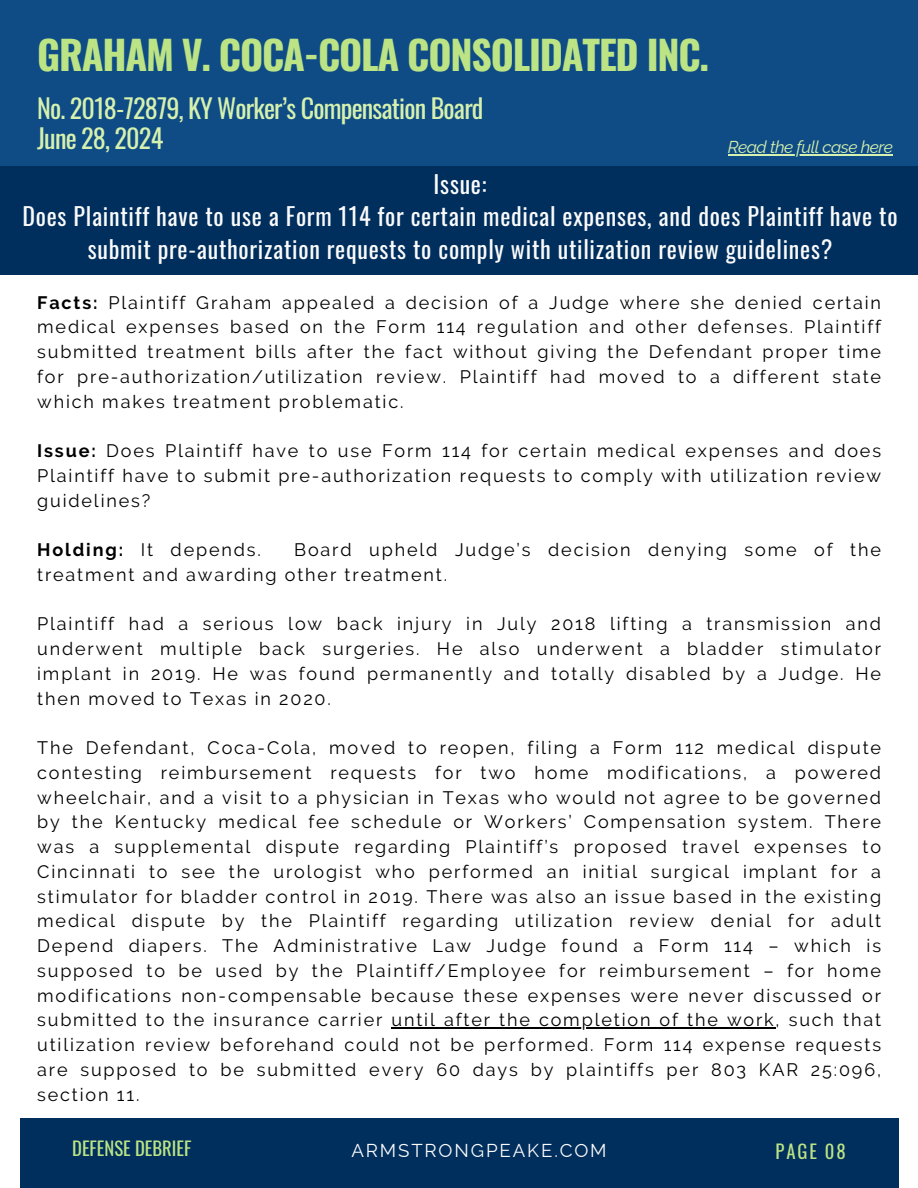
<style>
.page{position:relative;width:918px;height:1188px;background:#fff}
.page>*{position:absolute;margin:0;border:0;box-sizing:border-box;transform-origin:0 0}
.t1{font:700 39.75px "Oswald";letter-spacing:-.03em;color:#bce485}
.t2{font:26.25px/30.3px "Oswald";letter-spacing:-.03em;color:#d6f1af}
.t3{font:24px/32.7px "Oswald";letter-spacing:.03em;color:#fafafa;text-align:center}
.t4{font:18.75px "Oswald";color:#bce485}
.t5{font:18.75px "Raleway";letter-spacing:.1em;color:#fafafa}
.t6{font:18px/24.8px "Raleway";letter-spacing:.105em;color:#000;text-align:justify}
.t7{font:italic 17.25px "Raleway";letter-spacing:-.03em;color:#d6f1af}
.s1{font-weight:700}
</style>
<div class="page">
<div style="left:20px;top:1118px;width:878px;height:70px;background:#002e5d"></div>
<div style="left:0;top:0;width:918px;height:173px;background:#0f4c85"></div>
<div style="left:0;top:166px;width:918px;height:109px;background:#002e5d"></div>
<hr style="left:392px;top:1028px;width:384px;height:1px;background:#000">
<hr style="left:728px;top:154px;width:165px;height:2px;background:#d6f1af">
<h2 class="t1" style="left:37px;top:24px;width:674px">GRAHAM V. COCA-COLA CONSOLIDATED INC.</h2>
<p class="t2" style="left:37px;top:92px;width:448px">No. 2018-72879, KY Worker’s Compensation Board<br>June 28, 2024</p>
<p class="t3" style="left:23px;top:166px;width:877px">Issue:<br>Does Plaintiff have to use a Form 114 for certain medical expenses, and does Plaintiff have to submit pre-authorization requests to comply with utilization review guidelines?</p>
<p class="t6" style="left:37px;top:290px;width:845px"><span class="s1">Facts:</span> Plaintiff Graham appealed a decision of a Judge where she denied certain medical expenses based on the Form 114 regulation and other defenses. Plaintiff submitted treatment bills after the fact without giving the Defendant proper time for pre-authorization/utilization review. Plaintiff had moved to a different state which makes treatment problematic.</p>
<p class="t6" style="left:37px;top:438px;width:845px"><span class="s1">Issue:</span> Does Plaintiff have to use Form 114 for certain medical expenses and does Plaintiff have to submit pre-authorization requests to comply with utilization review guidelines?</p>
<p class="t6" style="left:37px;top:537px;width:225px"><span class="s1">Holding:</span> It depends.</p>
<p class="t7" style="left:728px;top:137px;width:167px">Read the full case here</p>
<p class="t6" style="left:37px;top:537px;width:845px;text-indent:257px">Board upheld Judge’s decision denying some of the treatment and awarding other treatment.</p>
<h3 class="t6" style="left:37px;top:612px;width:845px">Plaintiff had a serious low back injury in July 2018 lifting a transmission and underwent multiple back surgeries. He also underwent a bladder stimulator implant in 2019. He was found permanently and totally disabled by a Judge. He then moved to Texas in 2020.</h3>
<h3 class="t6" style="left:37px;top:735px;width:845px">The Defendant, Coca-Cola, moved to reopen, filing a Form 112 medical dispute contesting reimbursement requests for two home modifications, a powered wheelchair, and a visit to a physician in Texas who would not agree to be governed by the Kentucky medical fee schedule or Workers’ Compensation system. There was a supplemental dispute regarding Plaintiff’s proposed travel expenses to Cincinnati to see the urologist who performed an initial surgical implant for a stimulator for bladder control in 2019. There was also an issue based in the existing medical dispute by the Plaintiff regarding utilization review denial for adult Depend diapers. The Administrative Law Judge found a Form 114 – which is supposed to be used by the Plaintiff/Employee for reimbursement – for home modifications non-compensable because these expenses were never discussed or submitted to the insurance carrier</h3>
<h3 class="t6" style="left:37px;top:1008px;width:845px;text-indent:354px">until after the completion of the work, such that utilization review beforehand could not be performed. Form 114 expense requests are supposed to be submitted every 60 days by plaintiffs per 803 KAR 25:096, section 11.</h3>
<h1 class="t4" style="left:72px;top:1134px;width:121px">DEFENSE DEBRIEF</h1>
<p class="t5" style="left:351px;top:1140px;width:257px">ARMSTRONGPEAKE.COM</p>
<h2 class="t4" style="left:776px;top:1137px;width:72px">PAGE 08</h2>
</div>
